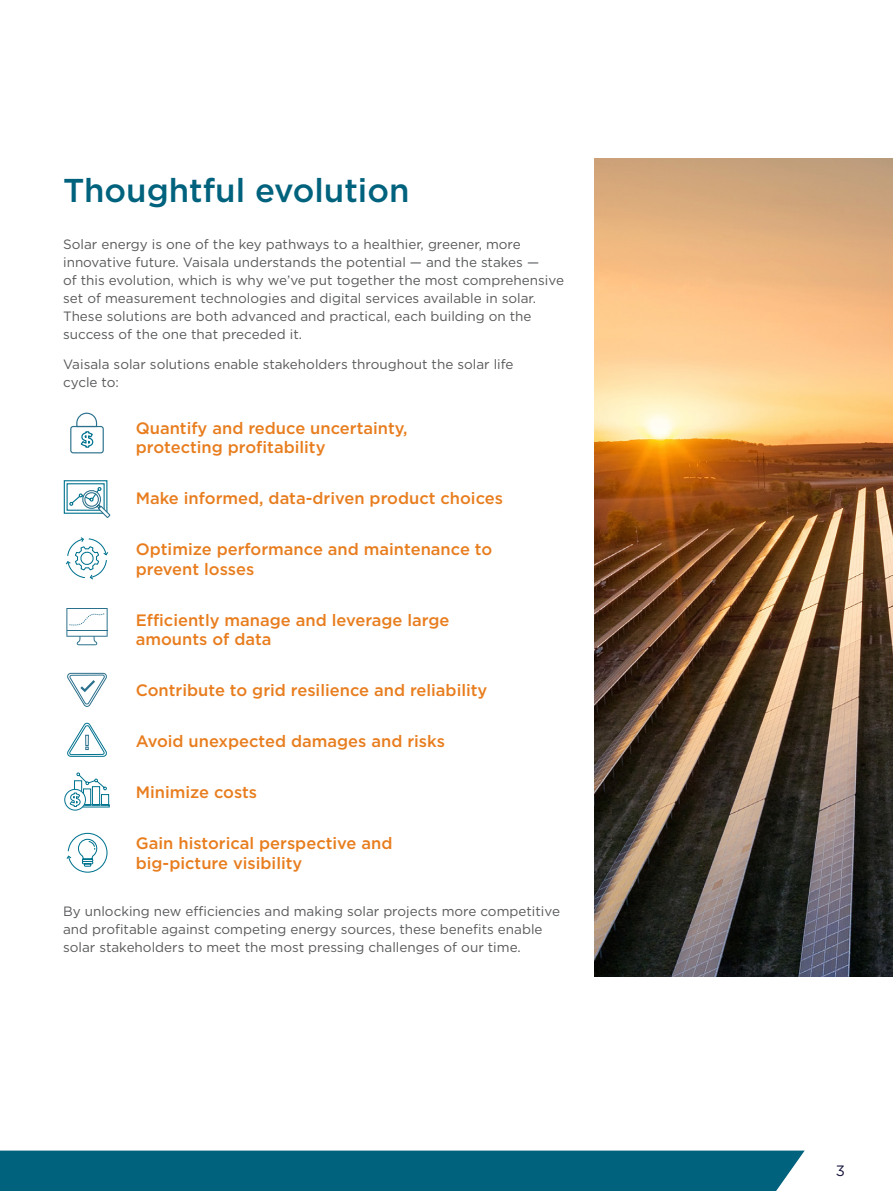
<style>
.page{position:relative;width:893px;height:1191px;background:#fff}
.page>*{position:absolute;margin:0;border:0;box-sizing:border-box;transform-origin:0 0}
.t1{font:500 33px "Gotham";color:#00627d}
.t2{font:500 16.5px/19.5px "Gotham";color:#e87d1e}
.t3{font:15px "Gotham";color:#14133b}
.t4{font:13.5px/18px "Gotham";color:#58595b}
</style>
<div class="page">
<div style="left:0;top:1150px;width:805px;height:41px;background:#00627d"></div>
<img style="left:594px;top:158px;width:299px;height:819px">
<svg style="left:63px;top:480px;width:48px;height:38px"></svg>
<svg style="left:67px;top:672px;width:40px;height:35px"></svg>
<svg style="left:66px;top:608px;width:42px;height:37px"></svg>
<svg style="left:66px;top:537px;width:43px;height:43px"></svg>
<svg style="left:64px;top:772px;width:46px;height:39px"></svg>
<svg style="left:67px;top:722px;width:40px;height:35px"></svg>
<svg style="left:70px;top:412px;width:34px;height:42px"></svg>
<svg style="left:66px;top:832px;width:42px;height:41px"></svg>
<h1 class="t1" style="left:63px;top:169px;width:348px">Thoughtful evolution</h1>
<p class="t4" style="left:63px;top:235px;width:502px">Solar energy is one of the key pathways to a healthier, greener, more innovative future. Vaisala understands the potential — and the stakes —<br>of this evolution, which is why we’ve put together the most comprehensive set of measurement technologies and digital services available in solar.<br>These solutions are both advanced and practical, each building on the success of the one that preceded it.</p>
<p class="t4" style="left:63px;top:355px;width:452px">Vaisala solar solutions enable stakeholders throughout the solar life cycle to:</p>
<p class="t2" style="left:136px;top:418px;width:273px">Quantify and reduce uncertainty, protecting profitability</p>
<p class="t2" style="left:136px;top:488px;width:369px">Make informed, data-driven product choices</p>
<p class="t2" style="left:136px;top:539px;width:358px">Optimize performance and maintenance to prevent losses</p>
<p class="t2" style="left:136px;top:610px;width:315px">Efficiently manage and leverage large amounts of data</p>
<p class="t2" style="left:136px;top:680px;width:353px">Contribute to grid resilience and reliability</p>
<p class="t2" style="left:136px;top:731px;width:311px">Avoid unexpected damages and risks</p>
<p class="t2" style="left:136px;top:782px;width:123px">Minimize costs</p>
<p class="t2" style="left:136px;top:833px;width:258px">Gain historical perspective and big-picture visibility</p>
<p class="t4" style="left:63px;top:901px;width:498px">By unlocking new efficiencies and making solar projects more competitive and profitable against competing energy sources, these benefits enable solar stakeholders to meet the most pressing challenges of our time.</p>
<p class="t3" style="left:836px;top:1161px;width:11px">3</p>
</div>
